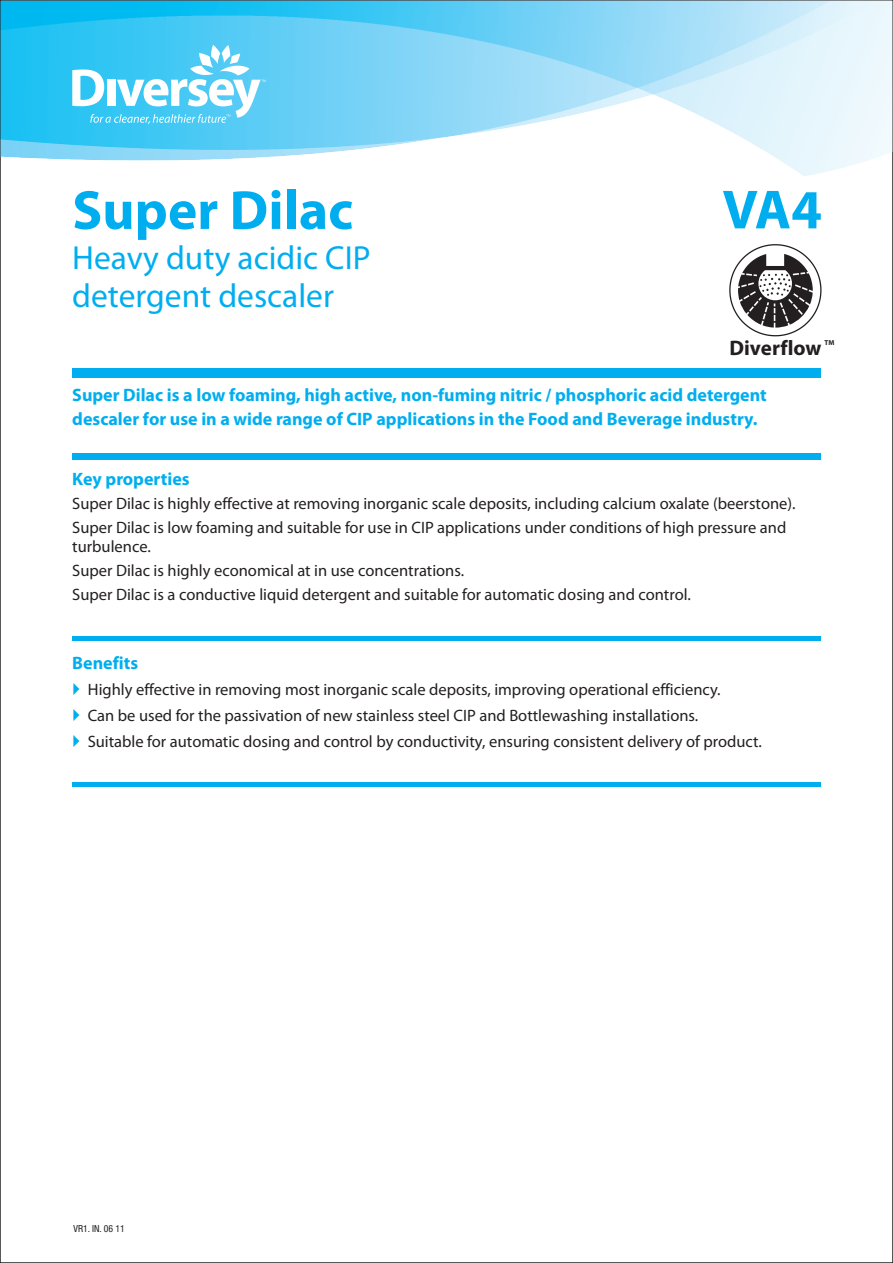
<style>
.page{position:relative;width:893px;height:1263px;background:#fff}
.page>*{position:absolute;margin:0;border:0;box-sizing:border-box;transform-origin:0 0}
.t1{font:700 55.5px "Myriad Pro";color:#00aeef}
.t2{font:33.45px/38.2px "Myriad Pro";color:#00aeef}
.t3{font:700 21px "Myriad Pro";color:#231f20}
.t4{font:700 18px/24.6px "Myriad Pro";color:#00aeef}
.t5{font:16.5px/23.9px "Myriad Pro";color:#231f20}
.t6{font:condensed 9.75px "Helvetica Neue LT Pro";color:#231f20}
.t7{font:700 7.05px "Myriad Pro";color:#231f20}
</style>
<div class="page">
<img style="left:2px;top:2px;width:875px;height:171px">
<svg style="left:72px;top:45px;width:194px;height:79px"></svg>
<div style="left:72px;top:369px;width:749px;height:9px;background:#00aeef"></div>
<div style="left:72px;top:454px;width:749px;height:6px;background:#00aeef"></div>
<hr style="left:72px;top:636px;width:749px;height:4px;background:#00aeef">
<div style="left:72px;top:782px;width:749px;height:5px;background:#00aeef"></div>
<svg style="left:729px;top:244px;width:92px;height:92px"></svg>
<h1 class="t1" style="left:72px;top:187px;width:282px">Super Dilac</h1>
<h2 class="t2" style="left:72px;top:241px;width:300px">Heavy duty acidic CIP detergent descaler</h2>
<h1 class="t1" style="left:722px;top:187px;width:101px">VA4</h1>
<p class="t3" style="left:729px;top:339px;width:93px">Diverflow</p>
<p class="t7" style="left:824px;top:339px;width:11px">TM</p>
<p class="t4" style="left:72px;top:384px;width:696px">Super Dilac is a low foaming, high active, non-fuming nitric / phosphoric acid detergent descaler for use in a wide range of CIP applications in the Food and Beverage industry.</p>
<p class="t4" style="left:72px;top:468px;width:119px">Key properties</p>
<p class="t5" style="left:72px;top:493px;width:725px">Super Dilac is highly effective at removing inorganic scale deposits, including calcium oxalate (beerstone).<br>Super Dilac is low foaming and suitable for use in CIP applications under conditions of high pressure and</p>
<p class="t5" style="left:72px;top:536px;width:620px">turbulence.<br>Super Dilac is highly economical at in use concentrations.<br>Super Dilac is a conductive liquid detergent and suitable for automatic dosing and control.</p>
<p class="t4" style="left:72px;top:652px;width:67px">Benefits</p>
<p class="t5" style="left:88px;top:678px;width:676px;line-height:25.8px">Highly effective in removing most inorganic scale deposits, improving operational efficiency.<br>Can be used for the passivation of new stainless steel CIP and Bottlewashing installations.<br>Suitable for automatic dosing and control by conductivity, ensuring consistent delivery of product.</p>
<p class="t6" style="left:74px;top:1225px;width:53px">VR1. IN. 06 11</p>
</div>
